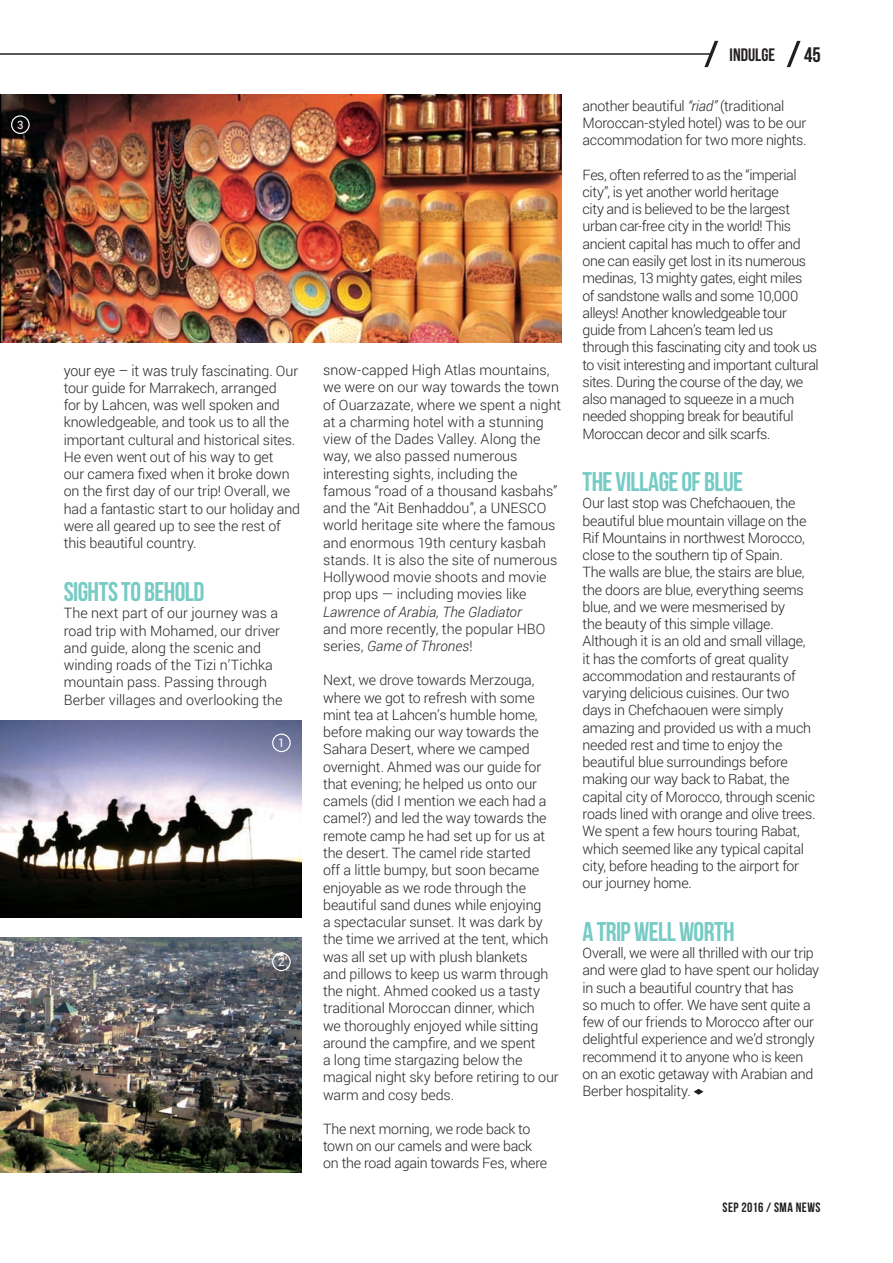
<style>
.page{position:relative;width:893px;height:1263px;background:#fff}
.page>*{position:absolute;margin:0;border:0;box-sizing:border-box;transform-origin:0 0}
.t1{font:700 27px "Bebas Neue";letter-spacing:-.02em;color:#76cbc4}
.t2{font:21px "Bebas Neue";color:#231f20}
.t3{font:18px "Bebas Neue";color:#231f20}
.t4{font:300 14.25px/17.2px "Roboto";letter-spacing:-.015em;color:#262324}
.t5{font:italic 300 14.25px "Roboto";color:#262324}
.t6{font:13.5px "Bebas Neue";letter-spacing:.035em;color:#231f20}
.t7{font:11.4px "Roboto";color:#fff}
.s1{font-size:14.85px}
.s2{font-style:italic}
.s3{font-weight:700}
</style>
<div class="page">
<svg style="left:694px;top:1089px;width:9px;height:6px"></svg>
<img style="left:0;top:938px;width:302px;height:235px">
<img style="left:0;top:94px;width:561px;height:248px">
<img style="left:0;top:720px;width:302px;height:197px">
<div style="left:11px;top:115px;width:19px;height:19px;border:1px solid #fff;border-radius:50%"></div>
<div style="left:272px;top:733px;width:19px;height:19px;border:1px solid #fff;border-radius:50%"></div>
<div style="left:272px;top:952px;width:19px;height:19px;border:1px solid #fff;border-radius:50%"></div>
<svg style="left:787px;top:41px;width:14px;height:26px"></svg>
<svg style="left:704px;top:41px;width:14px;height:26px"></svg>
<hr style="left:0;top:53px;width:711px;height:2px;background:#231f20">
<p class="t7" style="left:17px;top:117px;width:8px">3</p>
<p class="t4" style="left:64px;top:361px;width:238px"><span class="s1">your eye – it was</span> truly fascinating. Our tour guide for Marrakech, arranged<br>for by Lahcen, was well spoken and knowledgeable, and took us to all the important cultural and historical sites.<br>He even went out of his way to get<br>our camera fixed when it broke down on the first day of our trip! Overall, we had a fantastic start to our holiday and were all geared up to see the rest of this beautiful country.</p>
<h1 class="t1" style="left:64px;top:577px;width:140px">SIGHTS TO BEHOLD</h1>
<p class="t4" style="left:64px;top:604px;width:220px">The next part of our journey was a road trip with Mohamed, our driver and guide, along the scenic and winding roads of the Tizi n’Tichka mountain pass. Passing through Berber villages and overlooking the</p>
<p class="t7" style="left:278px;top:735px;width:8px">1</p>
<p class="t7" style="left:278px;top:954px;width:8px">2</p>
<p class="t4" style="left:323px;top:361px;width:240px">snow-capped High Atlas mountains, we were on our way towards the town of Ouarzazate, where we spent a night at a charming hotel with a stunning view of the Dades Valley. Along the way, we also passed numerous interesting sights, including the famous “road of a thousand kasbahs” and the “Ait Benhaddou”, a UNESCO world heritage site where the famous and enormous 19th century kasbah stands. It is also the site of numerous Hollywood movie shoots and movie prop ups — including movies like</p>
<p class="t5" style="left:323px;top:602px;width:200px">Lawrence of Arabia, The Gladiator</p>
<p class="t4" style="left:323px;top:620px;width:224px">and more recently, the popular HBO series, <span class="s2">Game of Thrones</span>!</p>
<p class="t4" style="left:323px;top:671px;width:237px">Next, we drove towards Merzouga, where we got to refresh with some mint tea at Lahcen’s humble home, before making our way towards the Sahara Desert, where we camped overnight. Ahmed was our guide for that evening; he helped us onto our camels (did I mention we each had a camel?) and led the way towards the remote camp he had set up for us at the desert. The camel ride started<br>off a little bumpy, but soon became enjoyable as we rode through the beautiful sand dunes while enjoying<br>a spectacular sunset. It was dark by the time we arrived at the tent, which was all set up with plush blankets<br>and pillows to keep us warm through the night. Ahmed cooked us a tasty traditional Moroccan dinner, which<br>we thoroughly enjoyed while sitting around the campfire, and we spent<br>a long time stargazing below the magical night sky before retiring to our warm and cosy beds.</p>
<p class="t4" style="left:323px;top:1120px;width:226px">The next morning, we rode back to town on our camels and were back on the road again towards Fes, where</p>
<p class="t3" style="left:730px;top:45px;width:47px">INDULGE</p>
<h2 class="t2" style="left:804px;top:43px;width:18px">45</h2>
<p class="t4" style="left:583px;top:97px;width:226px">another beautiful <span class="s2">“riad”</span> (traditional<br>Moroccan-styled hotel) was to be our accommodation for two more nights.</p>
<p class="t4" style="left:583px;top:166px;width:238px">Fes, often referred to as the “imperial city”, is yet another world heritage<br>city and is believed to be the largest urban car-free city in the world! This ancient capital has much to offer and one can easily get lost in its numerous medinas, 13 mighty gates, eight miles<br>of sandstone walls and some 10,000 alleys! Another knowledgeable tour guide from Lahcen’s team led us through this fascinating city and took us to visit interesting and important cultural sites. During the course of the day, we also managed to squeeze in a much needed shopping break for beautiful Moroccan decor and silk scarfs.</p>
<h1 class="t1" style="left:583px;top:467px;width:162px">THE VILLAGE OF BLUE</h1>
<p class="t4" style="left:583px;top:494px;width:234px">Our last stop was Chefchaouen, the beautiful blue mountain village on the Rif Mountains in northwest Morocco, close to the southern tip of Spain.<br>The walls are blue, the stairs are blue, the doors are blue, everything seems blue, and we were mesmerised by<br>the beauty of this simple village.<br>Although it is an old and small village, it has the comforts of great quality accommodation and restaurants of varying delicious cuisines. Our two days in Chefchaouen were simply amazing and provided us with a much needed rest and time to enjoy the beautiful blue surroundings before making our way back to Rabat, the capital city of Morocco, through scenic roads lined with orange and olive trees.<br>We spent a few hours touring Rabat, which seemed like any typical capital city, before heading to the airport for our journey home.</p>
<h1 class="t1" style="left:583px;top:917px;width:154px">A TRIP WELL WORTH</h1>
<p class="t4" style="left:583px;top:944px;width:238px">Overall, we were all thrilled with our trip and were glad to have spent our holiday in such a beautiful country that has<br>so much to offer. We have sent quite a few of our friends to Morocco after our delightful experience and we’d strongly recommend it to anyone who is keen on an exotic getaway with Arabian and Berber hospitality.</p>
<p class="t6" style="left:722px;top:1200px;width:100px">SEP 2016 / <span class="s3">SMA NEWS</span></p>
</div>
